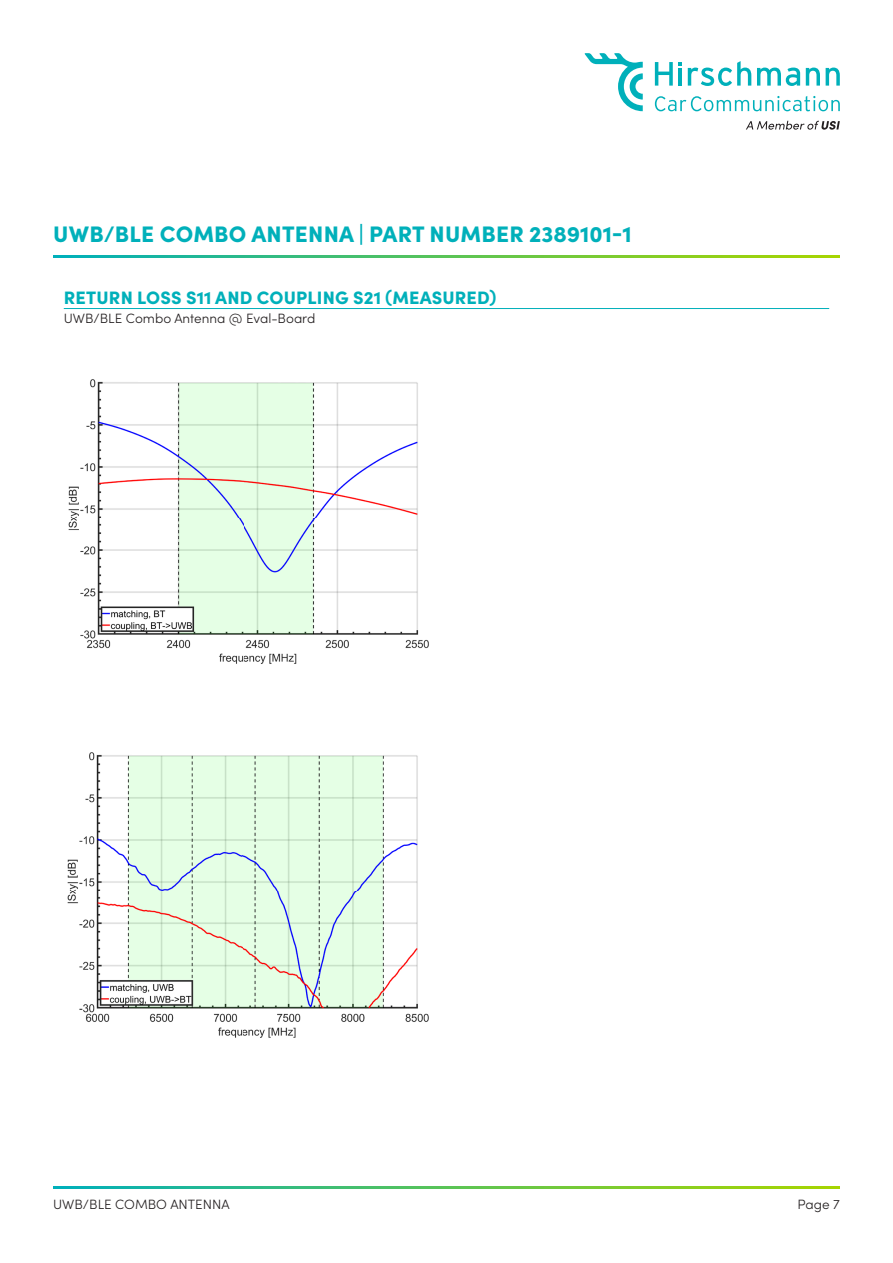
<style>
.page{position:relative;width:893px;height:1263px;background:#fff}
.page>*{position:absolute;margin:0;border:0;box-sizing:border-box;transform-origin:0 0}
.t1{font:900 22.5px "Sofia Pro";letter-spacing:.01em;color:#00b0ba}
.t2{font:900 18px "Sofia Pro";letter-spacing:.01em;color:#00b0ba}
.t3{font:300 13.5px "Sofia Pro";color:#231f20}
</style>
<div class="page">
<hr style="left:64px;top:308px;width:765px;height:1px;background:#00b0ba">
<svg style="left:53px;top:1186px;width:787px;height:2px;background:#57c358"></svg>
<svg style="left:53px;top:255px;width:787px;height:2px;background:#57c358"></svg>
<svg style="left:746px;top:121px;width:94px;height:9px"></svg>
<svg style="left:584px;top:53px;width:59px;height:58px"></svg>
<svg style="left:655px;top:96px;width:185px;height:15px"></svg>
<svg style="left:688px;top:61px;width:63px;height:25px"></svg>
<svg style="left:757px;top:68px;width:43px;height:18px"></svg>
<svg style="left:806px;top:68px;width:14px;height:18px"></svg>
<svg style="left:826px;top:68px;width:14px;height:18px"></svg>
<svg style="left:655px;top:62px;width:27px;height:24px"></svg>
<img style="left:68px;top:379px;width:361px;height:285px">
<div style="left:138px;top:368px;width:242px;height:14px;background:#fff"></div>
<img style="left:67px;top:752px;width:362px;height:286px">
<div style="left:132px;top:742px;width:250px;height:13px;background:#fff"></div>
<p class="t1" style="left:53px;top:216px;width:580px">UWB/BLE COMBO ANTENNA | PART NUMBER 2389101-1</p>
<p class="t2" style="left:64px;top:284px;width:434px">RETURN LOSS S11 AND COUPLING S21 (MEASURED)</p>
<p class="t3" style="left:64px;top:308px;width:253px">UWB/BLE Combo Antenna @ Eval-Board</p>
<p class="t3" style="left:53px;top:1195px;width:178px">UWB/BLE COMBO ANTENNA</p>
<p class="t3" style="left:797px;top:1195px;width:44px">Page 7</p>
</div>
